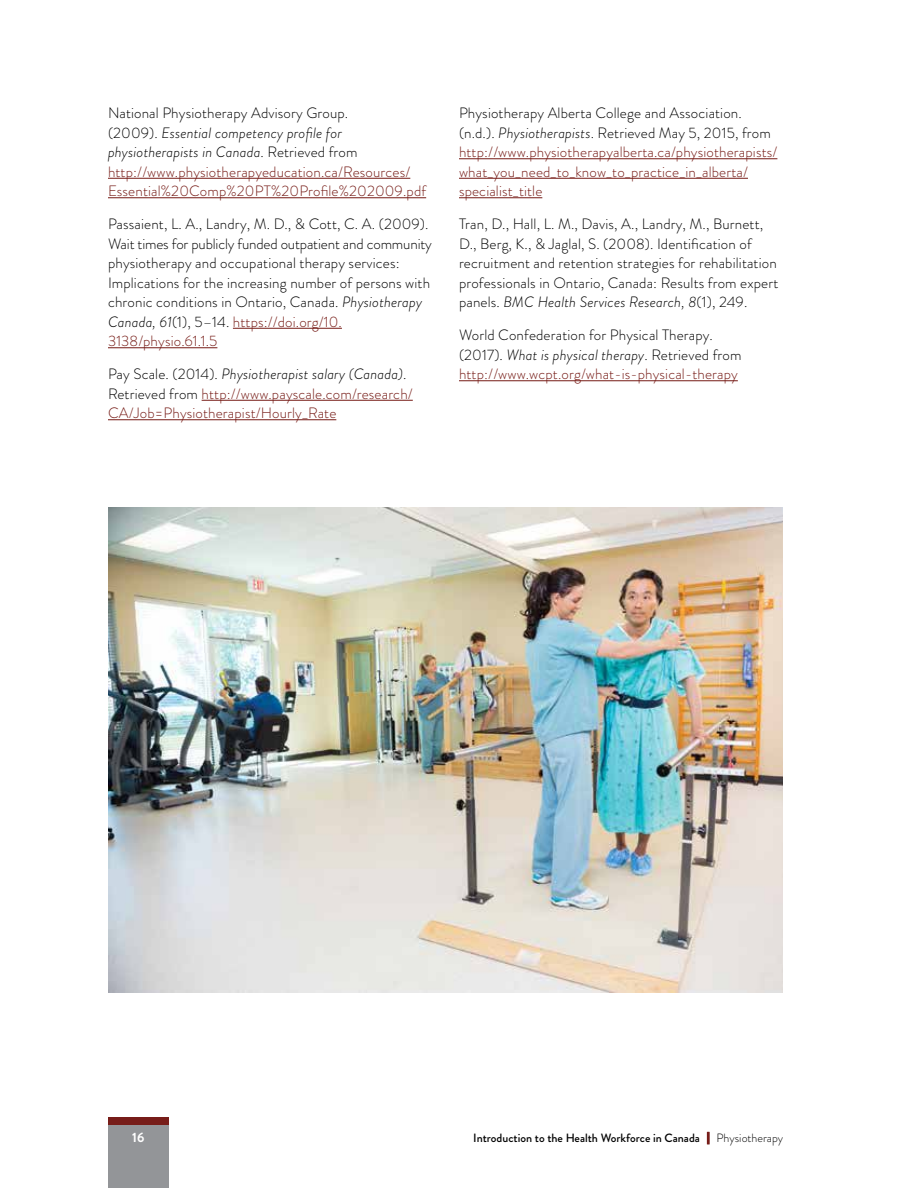
<style>
.page{position:relative;width:918px;height:1188px;background:#fff}
.page>*{position:absolute;margin:0;border:0;box-sizing:border-box;transform-origin:0 0}
.t1{font:300 15px/19.5px "Brandon Grotesque";letter-spacing:.01em;color:#000}
.t2{font:300 15px/19.5px "Brandon Grotesque";letter-spacing:.01em;color:#751a15}
.t3{font:700 13.5px "Brandon Grotesque";color:#fff}
.t4{font:500 12px "Brandon Grotesque";color:#000}
.s1{color:#000}
.s2{font-style:italic;color:#000}
.s3{font-style:italic}
.s4{color:#751a15}
.s5{color:#771d19}
.s6{font-weight:300}
</style>
<div class="page">
<div style="left:108px;top:1124px;width:61px;height:64px;background:#939598"></div>
<div style="left:108px;top:1117px;width:61px;height:7px;background:#771d19"></div>
<hr style="left:108px;top:178px;width:302px;height:1px;background:#751a15">
<hr style="left:108px;top:197px;width:318px;height:1px;background:#751a15">
<hr style="left:233px;top:328px;width:109px;height:1px;background:#751a15">
<hr style="left:108px;top:347px;width:109px;height:1px;background:#751a15">
<hr style="left:202px;top:400px;width:211px;height:1px;background:#751a15">
<hr style="left:108px;top:419px;width:228px;height:1px;background:#751a15">
<hr style="left:459px;top:158px;width:318px;height:1px;background:#751a15">
<hr style="left:459px;top:178px;width:289px;height:1px;background:#751a15">
<hr style="left:459px;top:197px;width:83px;height:1px;background:#751a15">
<hr style="left:459px;top:380px;width:279px;height:1px;background:#751a15">
<img style="left:108px;top:507px;width:675px;height:485px">
<p class="t2" style="left:108px;top:103px;width:320px"><span class="s1">National Physiotherapy Advisory Group.<br>(2009).</span> <span class="s2">Essential competency profile for physiotherapists in Canada</span><span class="s1">. Retrieved from </span>http://www.physiotherapyeducation.ca/Resources/ Essential%20Comp%20PT%20Profile%202009.pdf</p>
<p class="t1" style="left:108px;top:214px;width:325px">Passaient, L. A., Landry, M. D., &amp; Cott, C. A. (2009).<br>Wait times for publicly funded outpatient and community physiotherapy and occupational therapy services:<br>Implications for the increasing number of persons with chronic conditions in Ontario, Canada. <span class="s3">Physiotherapy Canada, 61</span>(1), 5–14. <span class="s4">https://doi.org/10.<br>3138/physio.61.1.5</span></p>
<p class="t2" style="left:108px;top:364px;width:306px"><span class="s1">Pay Scale. (2014).</span> <span class="s2">Physiotherapist salary (Canada)</span><span class="s1">.<br>Retrieved from</span> http://www.payscale.com/research/<br>CA/Job=Physiotherapist/Hourly_Rate</p>
<p class="t2" style="left:459px;top:103px;width:320px"><span class="s1">Physiotherapy Alberta College and Association. (n.d.).</span> <span class="s2">Physiotherapists</span><span class="s1">. Retrieved May 5, 2015, from </span>http://www.physiotherapyalberta.ca/physiotherapists/ what_you_need_to_know_to_practice_in_alberta/ specialist_title</p>
<p class="t1" style="left:459px;top:214px;width:321px">Tran, D., Hall, L. M., Davis, A., Landry, M., Burnett, D., Berg, K., &amp; Jaglal, S. (2008). Identification of recruitment and retention strategies for rehabilitation professionals in Ontario, Canada: Results from expert panels. <span class="s3">BMC Health Services Research, 8</span>(1), 249.</p>
<p class="t1" style="left:459px;top:325px;width:284px">World Confederation for Physical Therapy. (2017). <span class="s3">What is physical therapy</span>. Retrieved from <span class="s4">http://www.wcpt.org/what-is-physical-therapy</span></p>
<p class="t3" style="left:132px;top:1128px;width:14px">16</p>
<p class="t4" style="left:473px;top:1130px;width:311px">Introduction to the Health Workforce in Canada <span class="s5">|</span><span class="s6">Physiotherapy</span></p>
</div>
